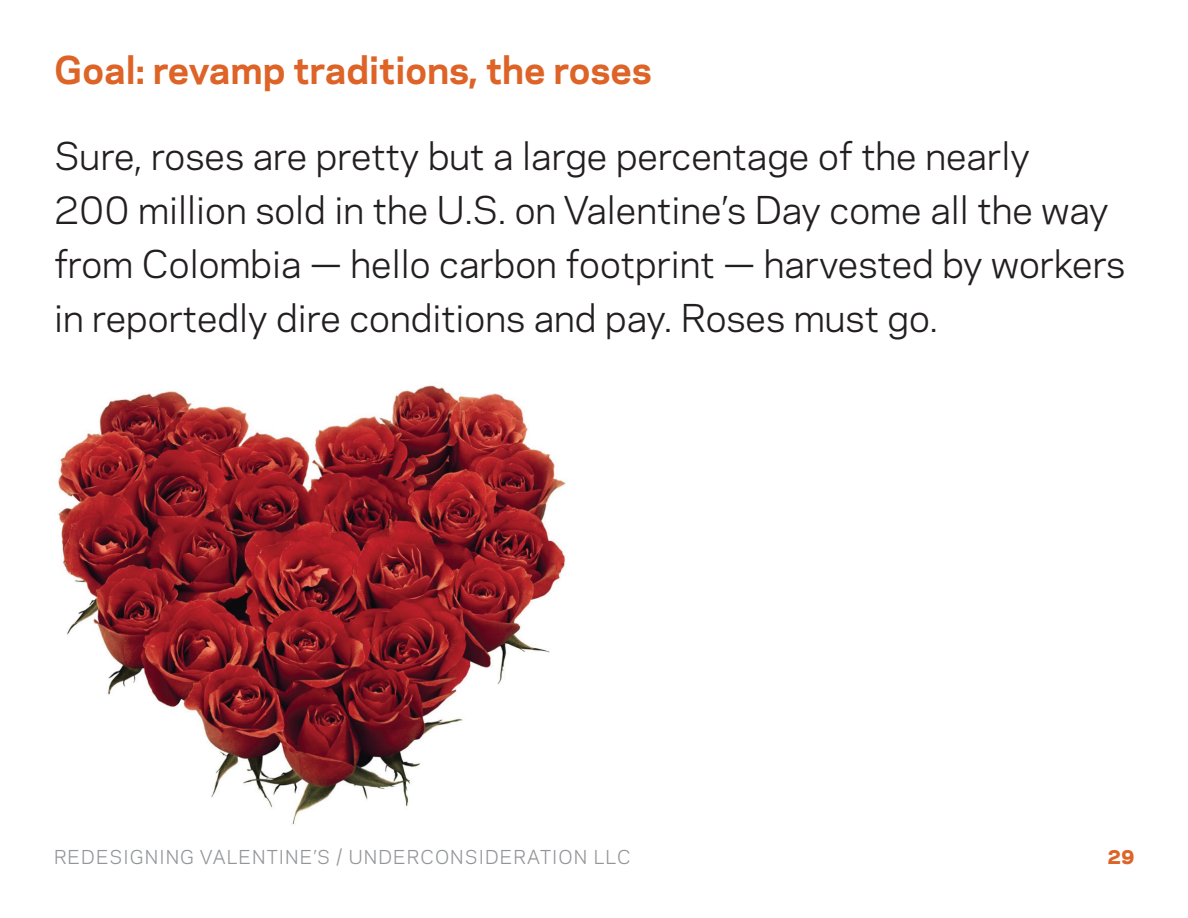
<style>
.page{position:relative;width:1188px;height:918px;background:#fff}
.page>*{position:absolute;margin:0;border:0;box-sizing:border-box;transform-origin:0 0}
.t1{font:36px/54px "Galaxie Polaris";color:#231f20}
.t2{font:700 36px "Galaxie Polaris";color:#dd6327}
.t3{font:18px "Galaxie Polaris";letter-spacing:.06em;color:#939598}
.t4{font:800 18px "Galaxie Polaris";color:#dd6327}
</style>
<div class="page">
<img style="left:58px;top:385px;width:508px;height:440px">
<p class="t2" style="left:54px;top:44px;width:599px">Goal: revamp traditions, the roses</p>
<p class="t1" style="left:54px;top:126px;width:1073px">Sure, roses are pretty but a large percentage of the nearly<br>200 million sold in the U.S. on Valentine’s Day come all the way from Colombia — hello carbon footprint — harvested by workers in reportedly dire conditions and pay. Roses must go.</p>
<p class="t3" style="left:54px;top:844px;width:117px">REDESIGNing</p>
<p class="t3" style="left:200px;top:844px;width:407px">VALENTINE’S / UNDERCONSIDERATION llc</p>
<p class="t4" style="left:1108px;top:844px;width:28px">29</p>
</div>
